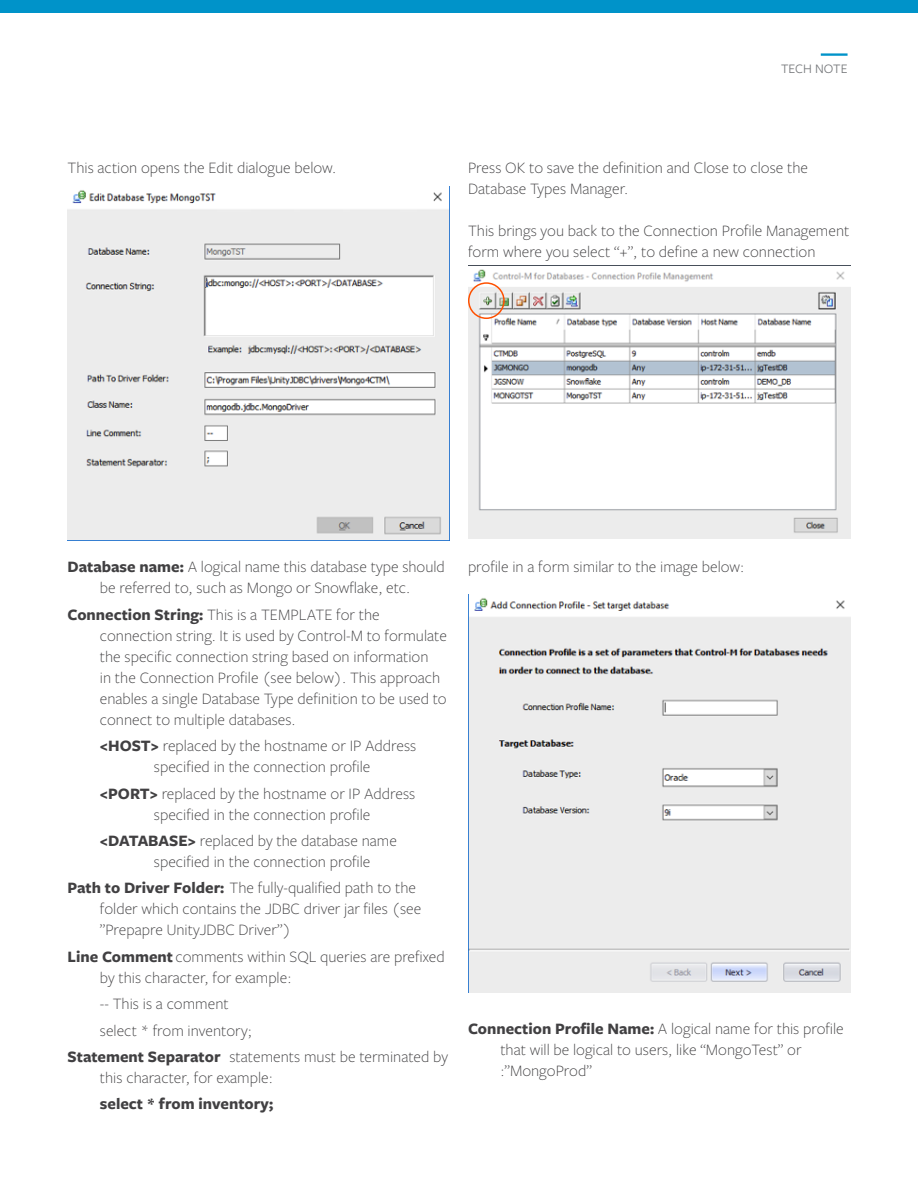
<style>
.page{position:relative;width:918px;height:1188px;background:#fff}
.page>*{position:absolute;margin:0;border:0;box-sizing:border-box;transform-origin:0 0}
.Code_1{font:300 16.5px/21px "Freight Sans Pro";color:#414042}
.B2_Body_gray_text_11{font:300 16.5px/21px "Freight Sans Pro";color:#414042}
.Code_2{font:300 16.5px/21px "Freight Sans Pro";color:#414042;text-align:center}
.Code_1-2{font:700 16.5px "Freight Sans Pro";color:#414042}
.t1{font:13.5px "Freight Sans Pro";color:#75777a}
.s1{font-weight:700}
</style>
<div class="page">
<div style="left:0;top:0;width:918px;height:13px;background:#0093c9"></div>
<hr style="left:821px;top:53px;width:27px;height:3px;background:#0093c9">
<img style="left:68px;top:187px;width:382px;height:353px">
<img style="left:468px;top:269px;width:382px;height:269px">
<div style="left:468px;top:282px;width:37px;height:37px;border:2px solid #fe5000;border-radius:50%"></div>
<img style="left:468px;top:595px;width:382px;height:397px">
<p class="B2_Body_gray_text_11" style="left:68px;top:157px;width:270px">This action opens the Edit dialogue below.</p>
<p class="t1" style="left:781px;top:59px;width:68px">TECH NOTE</p>
<p class="B2_Body_gray_text_11" style="left:468px;top:157px;width:342px">Press OK to save the definition and Close to close the<br>Database Types Manager.</p>
<p class="B2_Body_gray_text_11" style="left:468px;top:220px;width:383px">This brings you back to the Connection Profile Management form where you select “+”, to define a new connection</p>
<p class="Code_1" style="left:68px;top:556px;width:379px;text-align:center"><span class="s1">Database name:</span> A logical name this database type should be referred to, such as Mongo or Snowflake, etc.</p>
<p class="Code_1" style="left:100px;top:603px;width:349px;text-indent:-32px"><span class="s1">Connection String:</span> This is a TEMPLATE for the connection string. It is used by Control-M to formulate the specific connection string based on information<br>in the Connection Profile (see below). This approach enables a single Database Type definition to be used to connect to multiple databases.</p>
<p class="Code_2" style="left:100px;top:735px;width:318px"><span class="s1">&lt;HOST&gt;</span> replaced by the hostname or IP Address specified in the connection profile</p>
<p class="Code_2" style="left:100px;top:782px;width:317px"><span class="s1">&lt;PORT&gt;</span> replaced by the hostname or IP Address specified in the connection profile</p>
<p class="Code_2" style="left:154px;top:829px;width:245px;text-align:left;text-indent:-54px"><span class="s1">&lt;DATABASE&gt;</span> replaced by the database name specified in the connection profile</p>
<p class="Code_1" style="left:100px;top:877px;width:323px;text-indent:-32px"><span class="s1">Path to Driver Folder:</span> The fully-qualified path to the folder which contains the JDBC driver jar files (see ”Prepapre UnityJDBC Driver”)</p>
<p class="Code_1" style="left:100px;top:945px;width:346px;text-indent:-32px"><span class="s1">Line Comment</span> comments within SQL queries are prefixed by this character, for example:</p>
<p class="Code_1" style="left:100px;top:993px;width:130px">-- This is a comment</p>
<p class="Code_1" style="left:100px;top:1019px;width:154px">select * from inventory;</p>
<p class="Code_1" style="left:100px;top:1045px;width:350px;text-indent:-32px"><span class="s1">Statement Separator</span> statements must be terminated by this character, for example:</p>
<p class="Code_1-2" style="left:100px;top:1093px;width:175px">select * from inventory;</p>
<p class="B2_Body_gray_text_11" style="left:468px;top:556px;width:278px">profile in a form similar to the image below:</p>
<p class="Code_1" style="left:500px;top:1018px;width:345px;text-indent:-32px"><span class="s1">Connection Profile Name:</span> A logical name for this profile that will be logical to users, like “MongoTest” or :”MongoProd”</p>
</div>
